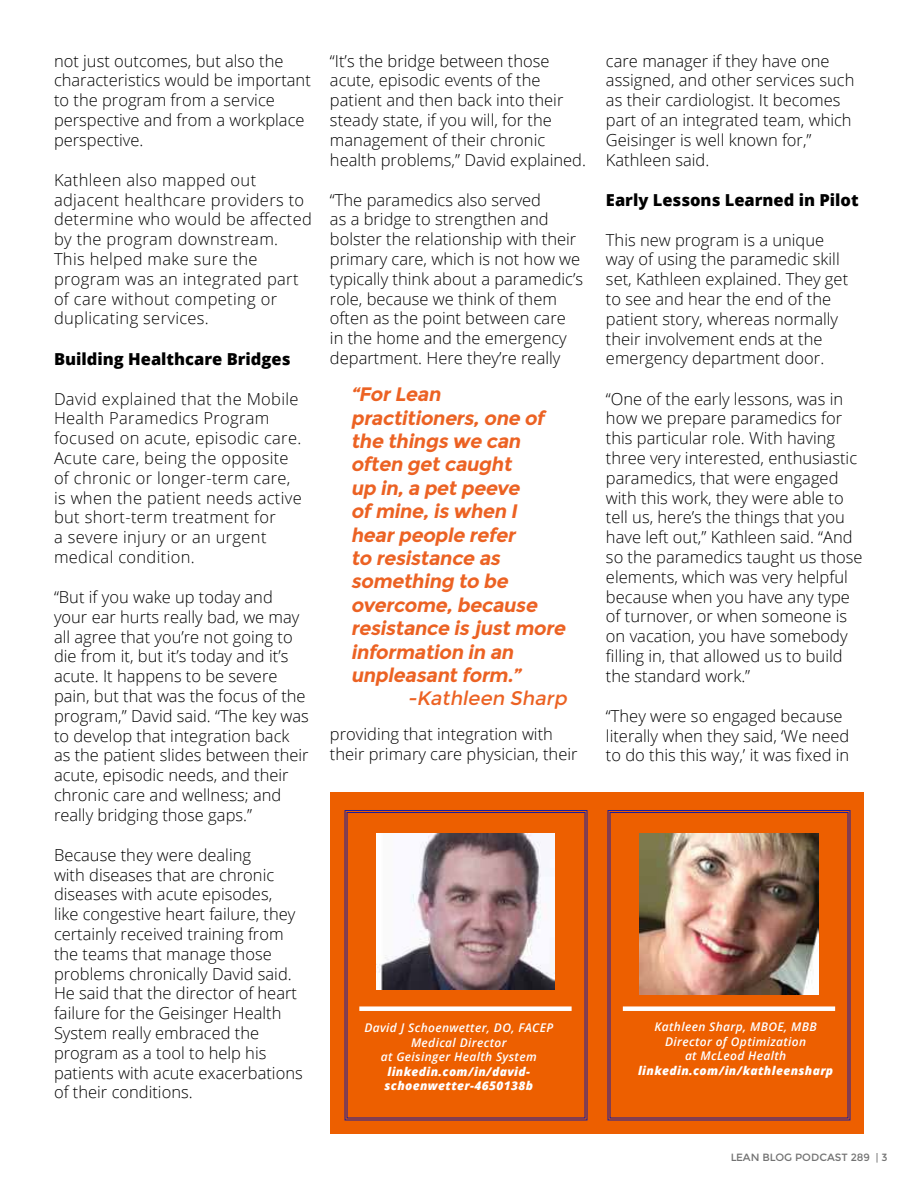
<style>
.page{position:relative;width:918px;height:1188px;background:#fff}
.page>*{position:absolute;margin:0;border:0;box-sizing:border-box;transform-origin:0 0}
.t1{font:italic 700 19.5px/23.4px "Montserrat";letter-spacing:-.02em;color:#ec6223}
.t2{font:italic 19.5px "Montserrat";color:#ec6223}
.t3{font:300 16.5px/19.8px "Open Sans";color:#000}
.t4{font:300 16.5px/19.8px "Open Sans";letter-spacing:.02em;color:#000}
.t5{font:800 16.5px "Open Sans";color:#000}
.t6{font:italic 600 12px/14.4px "Open Sans";letter-spacing:.03em;color:#fff;text-align:center}
.t7{font:italic 800 12px/14.4px "Open Sans";letter-spacing:.03em;color:#fff}
.t8{font:10.5px "Montserrat";color:#000}
</style>
<div class="page">
<div style="left:330px;top:793px;width:534px;height:341px;background:#ed5f00"></div>
<svg style="left:344px;top:810px;width:244px;height:311px"></svg>
<img style="left:607px;top:810px;width:244px;height:311px">
<p class="t3" style="left:54px;top:52px;width:258px">not just outcomes, but also the characteristics would be important to the program from a service perspective and from a workplace perspective.</p>
<p class="t4" style="left:54px;top:172px;width:260px">Kathleen also mapped out adjacent healthcare providers to determine who would be affected by the program downstream.<br>This helped make sure the program was an integrated part of care without competing or duplicating services.</p>
<p class="t5" style="left:54px;top:352px;width:238px">Building Healthcare Bridges</p>
<p class="t4" style="left:54px;top:390px;width:249px">David explained that the Mobile<br>Health Paramedics Program focused on acute, episodic care.<br>Acute care, being the opposite of chronic or longer-term care, is when the patient needs active but short-term treatment for<br>a severe injury or an urgent medical condition.</p>
<p class="t3" style="left:54px;top:589px;width:257px">“But if you wake up today and your ear hurts really bad, we may all agree that you’re not going to die from it, but it’s today and it’s acute. It happens to be severe pain, but that was the focus of the program,” David said. “The key was to develop that integration back as the patient slides between their acute, episodic needs, and their chronic care and wellness; and really bridging those gaps.”</p>
<p class="t3" style="left:54px;top:847px;width:250px">Because they were dealing<br>with diseases that are chronic diseases with acute episodes,<br>like congestive heart failure, they certainly received training from the teams that manage those problems chronically David said.<br>He said that the director of heart failure for the Geisinger Health<br>System really embraced the program as a tool to help his patients with acute exacerbations of their conditions.</p>
<p class="t3" style="left:330px;top:52px;width:258px">“It’s the bridge between those acute, episodic events of the patient and then back into their steady state, if you will, for the management of their chronic health problems,” David explained.</p>
<p class="t3" style="left:330px;top:191px;width:255px">“The paramedics also served<br>as a bridge to strengthen and bolster the relationship with their primary care, which is not how we typically think about a paramedic’s role, because we think of them often as the point between care in the home and the emergency department. Here they’re really</p>
<p class="t1" style="left:351px;top:384px;width:219px">“For Lean practitioners,one of the things we can often get caught<br>up in,a pet peeve<br>of mine,is when I hear people refer<br>to resistance as something to be overcome,because resistance is just more information in an unpleasant form.”</p>
<p class="t2" style="left:407px;top:690px;width:164px">-Kathleen Sharp</p>
<p class="t3" style="left:330px;top:726px;width:249px">providing that integration with their primary care physician, their</p>
<p class="t6" style="left:364px;top:1022px;width:190px">David J Schoenwetter, DO, FACEP<br>Medical Director<br>at Geisinger Health System</p>
<p class="t7" style="left:385px;top:1065px;width:150px">linkedin.com/in/david&shy;schoenwetter-4650138b</p>
<p class="t3" style="left:606px;top:52px;width:250px">care manager if they have one assigned, and other services such as their cardiologist. It becomes part of an integrated team, which<br>Geisinger is well known for,”<br>Kathleen said.</p>
<p class="t5" style="left:606px;top:193px;width:254px">Early Lessons Learned in Pilot</p>
<p class="t3" style="left:606px;top:231px;width:244px">This new program is a unique way of using the paramedic skill set, Kathleen explained. They get to see and hear the end of the patient story, whereas normally their involvement ends at the emergency department door.</p>
<p class="t3" style="left:606px;top:390px;width:258px">“One of the early lessons, was in how we prepare paramedics for this particular role. With having three very interested, enthusiastic paramedics, that were engaged with this work, they were able to tell us, here’s the things that you have left out,” Kathleen said. “And so the paramedics taught us those elements, which was very helpful because when you have any type of turnover, or when someone is on vacation, you have somebody filling in, that allowed us to build the standard work.”</p>
<p class="t3" style="left:606px;top:708px;width:245px">“They were so engaged because literally when they said, ‘We need to do this this way,’ it was fixed in</p>
<p class="t6" style="left:655px;top:1021px;width:164px">Kathleen Sharp, MBOE, MBB<br>Director of Optimization<br>at McLeod Health</p>
<p class="t7" style="left:638px;top:1064px;width:197px">linkedin.com/in/kathleensharp</p>
<p class="t8" style="left:730px;top:1153px;width:159px">LEAN BLOG PODCAST 289 | 3</p>
</div>
